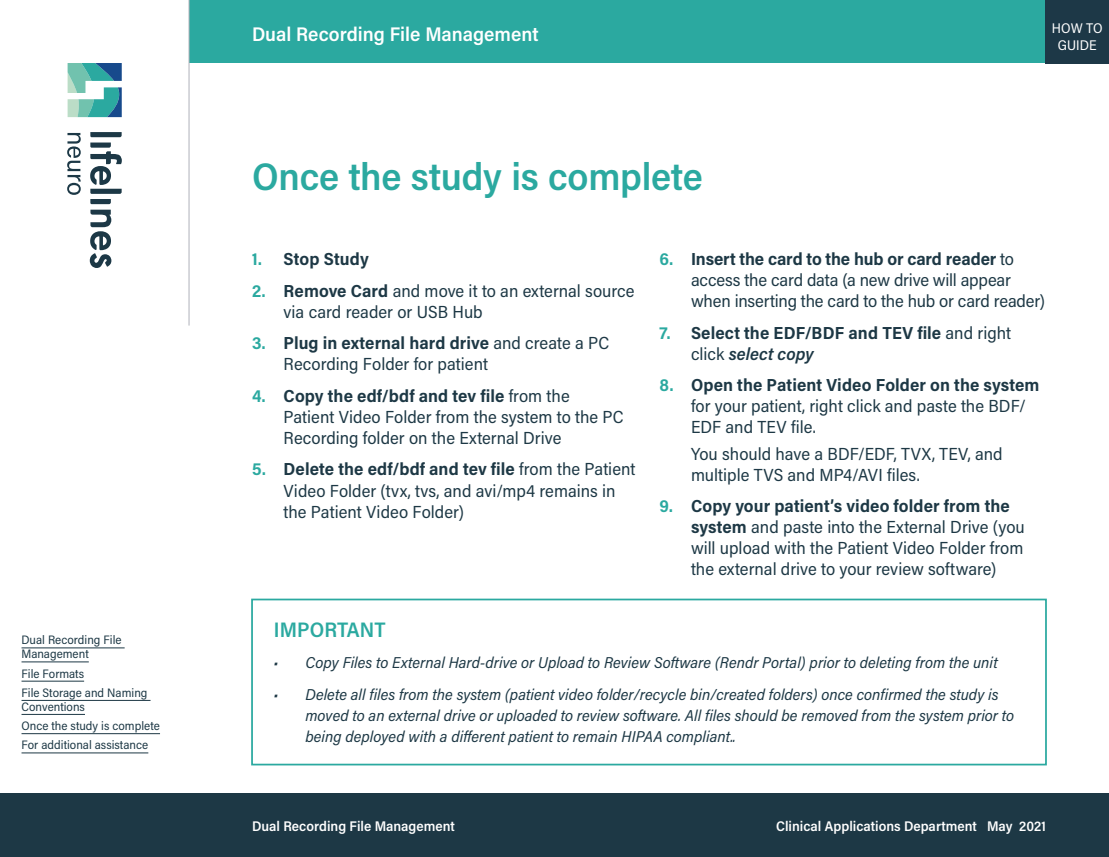
<style>
.page{position:relative;width:1109px;height:857px;background:#fff}
.page>*{position:absolute;margin:0;border:0;box-sizing:border-box;transform-origin:0 0}
.Heading_1_copy{font:600 38.5px "Acumin Pro Semi Cond";letter-spacing:-.005em;color:#2ba9a0}
.italic_caption{font:600 21px "Acumin Pro Semi Cond";letter-spacing:.005em;color:#2ba9a0}
.t1{font:600 19.78px "Acumin Pro Semi Cond";color:#fff}
.Bullet{font:17.5px/21px "Acumin Pro Semi Cond";color:#1d3845}
.Bullet-2{font:700 17.5px/21px "Acumin Pro Semi Cond";letter-spacing:.005em;color:#1d3845}
.t2{font:italic 15.75px/21px "Acumin Pro Semi Cond";color:#1d3845}
.t3{font:600 14px "Acumin Pro Semi Cond";color:#fff}
.t4{font:14px/16.8px "Acumin Pro Semi Cond";letter-spacing:.005em;color:#fff;text-align:center}
.t5{font:12.25px/19.2px "Acumin Pro Semi Cond";color:#1d3845}
.s1{color:#2ba9a0}
.s2{font-weight:700;color:#2ba9a0}
.s3{font-weight:700}
.s4{font-weight:400}
.s5{font-weight:600;font-style:italic}
</style>
<div class="page">
<div style="left:0;top:794px;width:1109px;height:63px;background:#1d3845"></div>
<svg style="left:67px;top:133px;width:14px;height:62px"></svg>
<svg style="left:90px;top:132px;width:32px;height:72px"></svg>
<svg style="left:90px;top:210px;width:21px;height:58px"></svg>
<svg style="left:68px;top:63px;width:54px;height:54px"></svg>
<hr style="left:22px;top:647px;width:103px;height:1px;background:#1d3845">
<hr style="left:22px;top:661px;width:67px;height:1px;background:#1d3845">
<hr style="left:22px;top:681px;width:62px;height:1px;background:#1d3845">
<hr style="left:22px;top:700px;width:129px;height:1px;background:#1d3845">
<hr style="left:22px;top:714px;width:63px;height:1px;background:#1d3845">
<hr style="left:22px;top:733px;width:138px;height:1px;background:#1d3845">
<hr style="left:22px;top:752px;width:126px;height:1px;background:#1d3845">
<div style="left:189px;top:0;width:920px;height:63px;background:#2ba9a0"></div>
<div style="left:1045px;top:0;width:64px;height:63px;background:#1d3847"></div>
<hr style="left:189px;top:0;width:1px;height:325px;background:#afb2ba">
<div style="left:251px;top:598px;width:796px;height:167px;border:2px solid #2ba9a0"></div>
<p class="t5" style="left:22px;top:632px;width:102px;line-height:14px">Dual Recording File<br>Management</p>
<p class="t5" style="left:22px;top:663px;width:127px">File Formats<br>File Storage and Naming</p>
<p class="t5" style="left:22px;top:696px;width:140px">Conventions<br>Once the study is complete<br>For additional assistance</p>
<p class="t1" style="left:252px;top:20px;width:288px">Dual Recording File Management</p>
<p class="t4" style="left:1052px;top:19px;width:52px">HOW TO<br>GUIDE</p>
<p class="Heading_1_copy" style="left:252px;top:149px;width:452px">Once the study is complete</p>
<p class="Bullet-2" style="left:252px;top:248px;width:118px"><span class="s1">1.</span> Stop Study</p>
<p class="Bullet" style="left:284px;top:280px;width:353px;text-indent:-32px"><span class="s2">2.</span> <span class="s3">Remove Card</span> and move it to an external source via card reader or USB Hub</p>
<p class="Bullet" style="left:284px;top:332px;width:327px;text-indent:-32px"><span class="s2">3.</span> <span class="s3">Plug in external hard drive</span> and create a PC<br>Recording Folder for patient</p>
<p class="Bullet" style="left:284px;top:385px;width:342px;text-indent:-32px"><span class="s2">4.</span> <span class="s3">Copy the edf/bdf and tev file</span> from the<br>Patient Video Folder from the system to the PC<br>Recording folder on the External Drive</p>
<p class="Bullet" style="left:284px;top:458px;width:353px;text-indent:-32px"><span class="s2">5.</span> <span class="s3">Delete the edf/bdf and tev file</span> from the Patient<br>Video Folder (tvx, tvs, and avi/mp4 remains in the Patient Video Folder)</p>
<p class="Bullet" style="left:691px;top:248px;width:356px;text-indent:-32px"><span class="s2">6.</span> <span class="s3">Insert the card to the hub or card reader</span> to access the card data (a new drive will appear when inserting the card to the hub or card reader)</p>
<p class="Bullet-2" style="left:691px;top:321px;width:322px;text-indent:-32px"><span class="s1">7.</span> Select the EDF/BDF and TEV file <span class="s4">and right click</span> <span class="s5">select copy</span></p>
<p class="Bullet" style="left:691px;top:374px;width:350px;text-indent:-32px"><span class="s2">8.</span> <span class="s3">Open the Patient Video Folder on the system </span>for your patient, right click and paste the BDF/<br>EDF and TEV file.</p>
<p class="Bullet" style="left:691px;top:442px;width:313px">You should have a BDF/EDF, TVX, TEV, and multiple TVS and MP4/AVI files.</p>
<p class="Bullet" style="left:691px;top:495px;width:335px;text-indent:-32px"><span class="s2">9.</span> <span class="s3">Copy your patient’s video folder from the system</span> and paste into the External Drive (you will upload with the Patient Video Folder from the external drive to your review software)</p>
<p class="italic_caption" style="left:274px;top:615px;width:113px">IMPORTANT</p>
<p class="t2" style="left:274px;top:651px;width:725px">• Copy Files to External Hard-drive or Upload to Review Software (Rendr Portal) prior to deleting from the unit</p>
<p class="t2" style="left:305px;top:683px;width:710px;text-indent:-32px">• Delete all files from the system (patient video folder/recycle bin/created folders) once confirmed the study is moved to an external drive or uploaded to review software. All files should be removed from the system prior to being deployed with a different patient to remain HIPAA compliant..</p>
<p class="t3" style="left:252px;top:816px;width:204px">Dual Recording File Management</p>
<p class="t3" style="left:776px;top:816px;width:271px">Clinical Applications Department May 2021</p>
</div>
